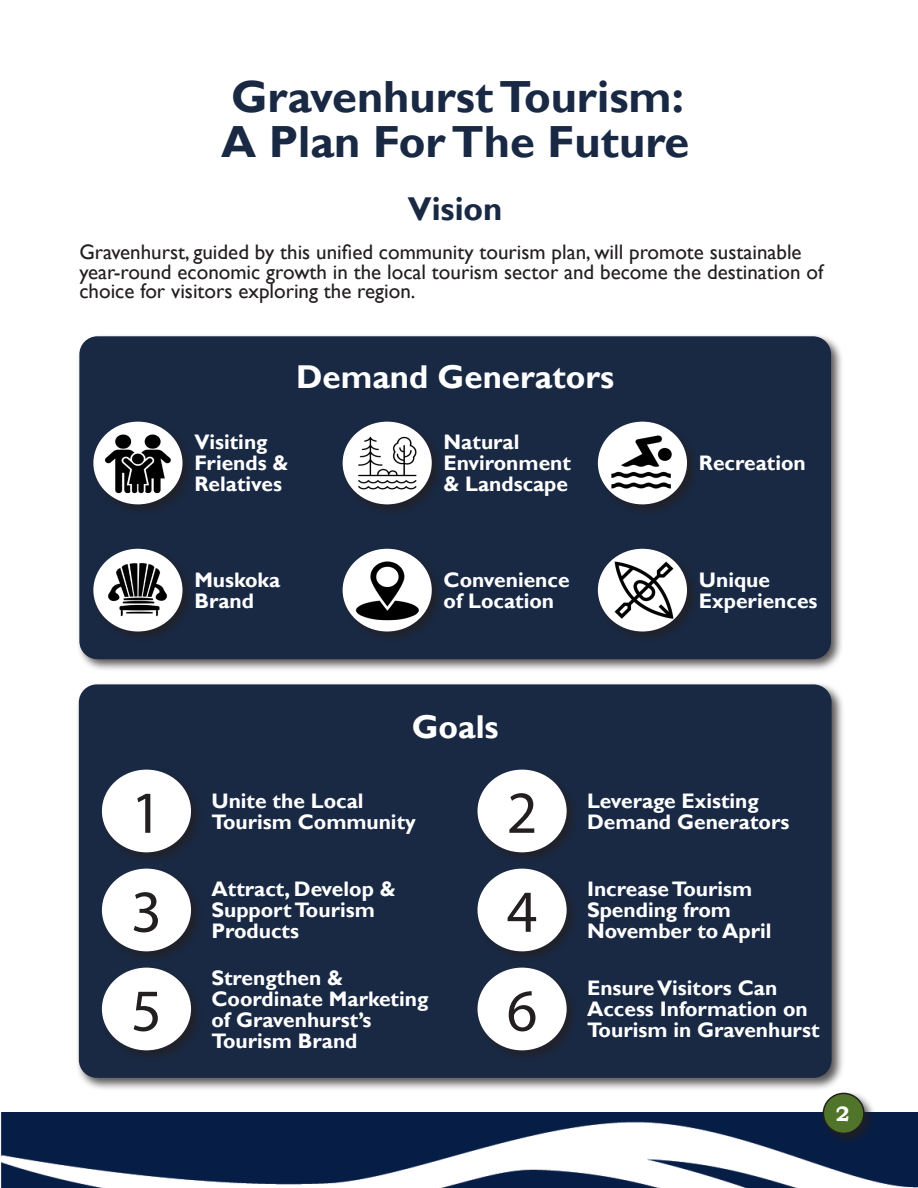
<style>
.page{position:relative;width:918px;height:1188px;background:#fff}
.page>*{position:absolute;margin:0;border:0;box-sizing:border-box;transform-origin:0 0}
.t1{font:60px "Myriad Pro";color:#231f20}
.t2{font:700 45px "Gill Sans";color:#192944}
.t3{font:700 33px "Gill Sans";color:#fff}
.t4{font:700 33px "Gill Sans";color:#192944}
.t5{font:700 21px/21px "Gill Sans";color:#fff}
.t6{font:21px/19.5px "Gill Sans";color:#231f20}
.t7{font:700 21px "Bookman Old Style";color:#fff}
</style>
<div class="page">
<img style="left:1px;top:1112px;width:917px;height:76px">
<div style="left:820px;top:1090px;width:57px;height:56px;background:#231f20;opacity:.75"></div>
<div style="left:823px;top:1093px;width:41px;height:40px;background:#50752a;border-radius:50%"></div>
<div style="left:823px;top:1093px;width:42px;height:41px;border:2px solid #231f20;border-radius:50%"></div>
<div style="left:76px;top:333px;width:768px;height:339px;background:#231f20;opacity:.75"></div>
<div style="left:79px;top:336px;width:752px;height:323px;background:#192944;border-radius:18px"></div>
<div style="left:90px;top:545px;width:105px;height:99px;background:#231f20;opacity:.75"></div>
<div style="left:93px;top:549px;width:90px;height:83px;background:#fff;border-radius:50%"></div>
<img style="left:108px;top:562px;width:60px;height:55px">
<div style="left:339px;top:545px;width:105px;height:99px;background:#231f20;opacity:.75"></div>
<div style="left:343px;top:549px;width:89px;height:83px;background:#fff;border-radius:50%"></div>
<img style="left:347px;top:549px;width:81px;height:81px">
<div style="left:90px;top:418px;width:105px;height:99px;background:#231f20;opacity:.75"></div>
<svg style="left:93px;top:422px;width:90px;height:82px"></svg>
<img style="left:97px;top:422px;width:81px;height:81px">
<div style="left:594px;top:418px;width:106px;height:99px;background:#231f20;opacity:.75"></div>
<div style="left:598px;top:422px;width:89px;height:82px;background:#fff;border-radius:50%"></div>
<img style="left:602px;top:422px;width:81px;height:81px">
<div style="left:339px;top:418px;width:105px;height:99px;background:#231f20;opacity:.75"></div>
<div style="left:343px;top:422px;width:89px;height:82px;background:#fff;border-radius:50%"></div>
<img style="left:347px;top:422px;width:77px;height:74px">
<div style="left:594px;top:545px;width:106px;height:99px;background:#231f20;opacity:.75"></div>
<div style="left:598px;top:549px;width:89px;height:83px;background:#fff;border-radius:50%"></div>
<img style="left:602px;top:549px;width:81px;height:81px">
<div style="left:75px;top:681px;width:770px;height:410px;background:#231f20;opacity:.75"></div>
<div style="left:79px;top:684px;width:753px;height:394px;background:#192944;border-radius:18px"></div>
<div style="left:98px;top:766px;width:106px;height:99px;background:#231f20;opacity:.75"></div>
<div style="left:102px;top:770px;width:89px;height:82px;background:#fff;border-radius:50%"></div>
<div style="left:474px;top:766px;width:105px;height:99px;background:#231f20;opacity:.75"></div>
<div style="left:478px;top:770px;width:89px;height:82px;background:#fff;border-radius:50%"></div>
<div style="left:98px;top:865px;width:106px;height:99px;background:#231f20;opacity:.75"></div>
<div style="left:102px;top:869px;width:89px;height:82px;background:#fff;border-radius:50%"></div>
<div style="left:474px;top:865px;width:105px;height:99px;background:#231f20;opacity:.75"></div>
<div style="left:478px;top:869px;width:89px;height:82px;background:#fff;border-radius:50%"></div>
<div style="left:98px;top:964px;width:106px;height:99px;background:#231f20;opacity:.75"></div>
<div style="left:102px;top:968px;width:89px;height:82px;background:#fff;border-radius:50%"></div>
<div style="left:474px;top:964px;width:105px;height:99px;background:#231f20;opacity:.75"></div>
<div style="left:478px;top:968px;width:89px;height:82px;background:#fff;border-radius:50%"></div>
<p class="t2" style="left:231px;top:70px;width:454px">Gravenhurst Tourism:</p>
<p class="t2" style="left:221px;top:115px;width:470px">A Plan For The Future</p>
<p class="t4" style="left:408px;top:189px;width:96px">Vision</p>
<p class="t6" style="left:79px;top:243px;width:745px">Gravenhurst, guided by this unified community tourism plan, will promote sustainable year-round economic growth in the local tourism sector and become the destination of choice for visitors exploring the region.</p>
<p class="t3" style="left:296px;top:357px;width:320px">Demand Generators</p>
<p class="t5" style="left:194px;top:432px;width:75px">Visiting</p>
<p class="t5" style="left:194px;top:453px;width:95px">Friends &amp;</p>
<p class="t5" style="left:194px;top:474px;width:89px">Relatives</p>
<p class="t5" style="left:444px;top:432px;width:77px">Natural</p>
<p class="t5" style="left:444px;top:453px;width:129px">Environment</p>
<p class="t5" style="left:444px;top:474px;width:126px">&amp; Landscape</p>
<p class="t5" style="left:194px;top:570px;width:87px">Muskoka<br>Brand</p>
<p class="t5" style="left:444px;top:570px;width:128px">Convenience</p>
<p class="t5" style="left:444px;top:591px;width:112px">of Location</p>
<p class="t5" style="left:699px;top:453px;width:108px">Recreation</p>
<p class="t5" style="left:699px;top:570px;width:73px">Unique</p>
<p class="t5" style="left:699px;top:591px;width:120px">Experiences</p>
<p class="t3" style="left:412px;top:707px;width:88px">Goals</p>
<p class="t1" style="left:131px;top:776px;width:32px">1</p>
<p class="t1" style="left:507px;top:776px;width:32px">2</p>
<p class="t5" style="left:211px;top:791px;width:154px">Unite the Local</p>
<p class="t5" style="left:211px;top:812px;width:206px">Tourism Community</p>
<p class="t5" style="left:587px;top:791px;width:204px">Leverage Existing<br>Demand Generators</p>
<p class="t5" style="left:211px;top:879px;width:186px">Attract, Develop &amp;<br>Support Tourism<br>Products</p>
<p class="t5" style="left:587px;top:879px;width:186px">Increase Tourism<br>Spending from<br>November to April</p>
<p class="t5" style="left:211px;top:968px;width:133px">Strengthen &amp;</p>
<p class="t5" style="left:211px;top:989px;width:219px">Coordinate Marketing</p>
<p class="t5" style="left:211px;top:1010px;width:162px">of Gravenhurst’s</p>
<p class="t5" style="left:211px;top:1031px;width:148px">Tourism Brand</p>
<p class="t1" style="left:131px;top:875px;width:32px">3</p>
<p class="t1" style="left:507px;top:875px;width:32px">4</p>
<p class="t5" style="left:587px;top:978px;width:234px">Ensure Visitors Can<br>Access Information on<br>Tourism in Gravenhurst</p>
<p class="t1" style="left:131px;top:974px;width:32px">5</p>
<p class="t1" style="left:507px;top:974px;width:32px">6</p>
<p class="t7" style="left:836px;top:1099px;width:15px">2</p>
</div>
